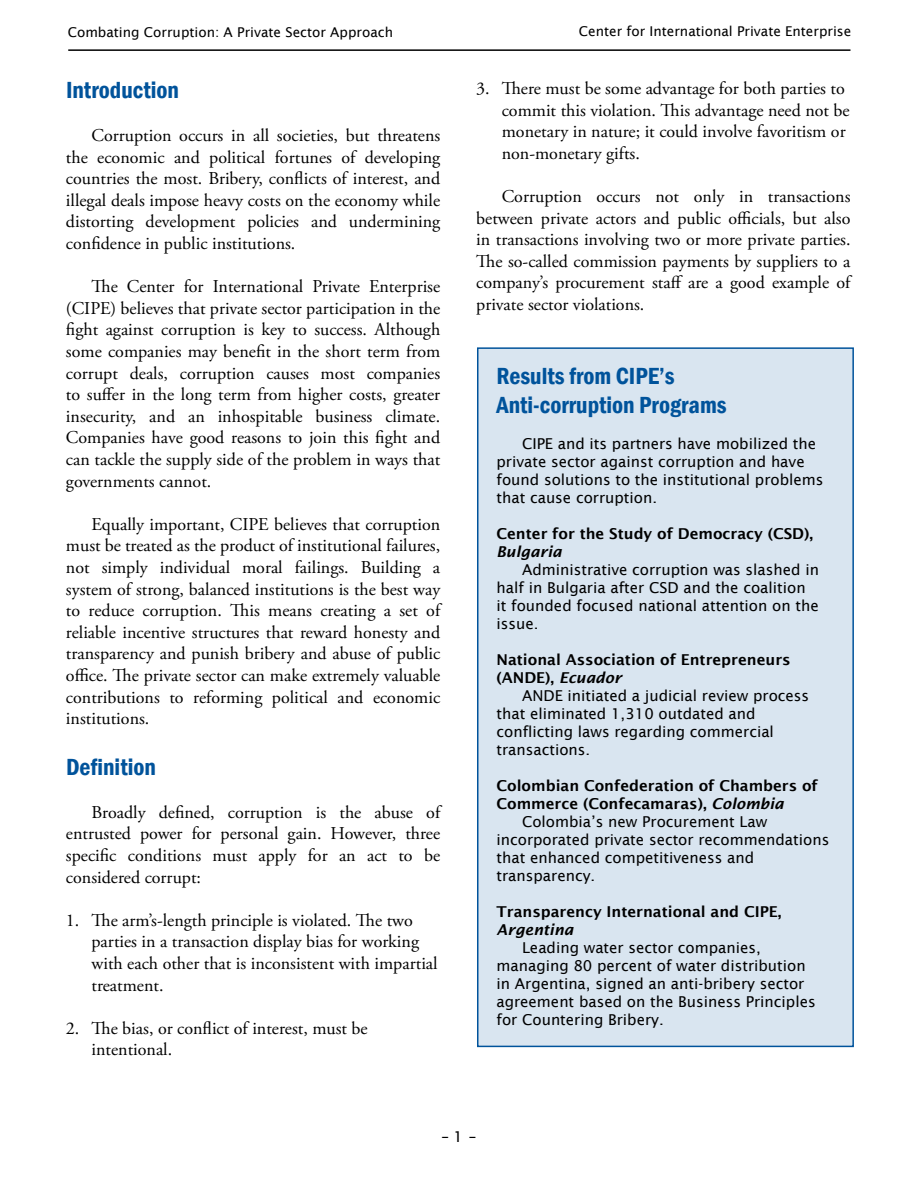
<style>
.page{position:relative;width:918px;height:1188px;background:#fff}
.page>*{position:absolute;margin:0;border:0;box-sizing:border-box;transform-origin:0 0}
.t1{font:600 condensed 24px/28.8px "Franklin Gothic";color:#00539b}
.t2{font:18px/21.6px "Adobe Garamond Pro";color:#000;text-align:justify}
.t3{font:15px/18px "Lucida Sans";color:#000}
.t4{font:600 15px/18px "Lucida Sans";color:#000}
.t5{font:italic 600 15px "Lucida Sans";color:#000}
.t6{font:13.5px "Lucida Sans";color:#000}
.s1{font-style:italic}
</style>
<div class="page">
<hr style="left:68px;top:49px;width:782px;height:2px;background:#000">
<div style="left:478px;top:348px;width:375px;height:698px;background:#d9e5f0"></div>
<div style="left:477px;top:347px;width:377px;height:700px;border:2px solid #00539b"></div>
<p class="t6" style="left:68px;top:24px;width:327px">Combating Corruption: A Private Sector Approach</p>
<p class="t6" style="left:579px;top:24px;width:274px">Center for International Private Enterprise</p>
<h1 class="t1" style="left:66px;top:75px;width:115px">Introduction</h1>
<p class="t2" style="left:66px;top:125px;width:376px;text-indent:26px">Corruption occurs in all societies, but threatens the economic and political fortunes of developing countries the most. Bribery, conflicts of interest, and illegal deals impose heavy costs on the economy while distorting development policies and undermining confidence in public institutions.</p>
<p class="t2" style="left:66px;top:276px;width:376px;text-indent:26px">The Center for International Private Enterprise (CIPE) believes that private sector participation in the fight against corruption is key to success. Although some companies may benefit in the short term from corrupt deals, corruption causes most companies to suffer in the long term from higher costs, greater insecurity, and an inhospitable business climate.<br>Companies have good reasons to join this fight and can tackle the supply side of the problem in ways that governments cannot.</p>
<p class="t2" style="left:66px;top:514px;width:376px;text-indent:26px">Equally important, CIPE believes that corruption must be treated as the product of institutional failures, not simply individual moral failings. Building a system of strong, balanced institutions is the best way to reduce corruption. This means creating a set of reliable incentive structures that reward honesty and transparency and punish bribery and abuse of public office. The private sector can make extremely valuable contributions to reforming political and economic institutions.</p>
<h1 class="t1" style="left:66px;top:752px;width:91px">Definition</h1>
<p class="t2" style="left:66px;top:802px;width:376px;text-indent:26px">Broadly defined, corruption is the abuse of entrusted power for personal gain. However, three specific conditions must apply for an act to be considered corrupt:</p>
<p class="t2" style="left:92px;top:910px;width:348px;text-align:left;text-indent:-26px">1. The arm’s-length principle is violated. The two parties in a transaction display bias for working with each other that is inconsistent with impartial treatment.</p>
<p class="t2" style="left:92px;top:1018px;width:278px;text-indent:-26px">2. The bias, or conflict of interest, must be intentional.</p>
<p class="t2" style="left:502px;top:78px;width:349px;text-align:left;text-indent:-26px">3. There must be some advantage for both parties to commit this violation. This advantage need not be monetary in nature; it could involve favoritism or non-monetary gifts.</p>
<p class="t2" style="left:476px;top:186px;width:376px;text-indent:26px">Corruption occurs not only in transactions between private actors and public officials, but also in transactions involving two or more private parties.<br>The so-called commission payments by suppliers to a company’s procurement staff are a good example of private sector violations.</p>
<h1 class="t1" style="left:496px;top:361px;width:232px">Results from CIPE’s<br>Anti-corruption Programs</h1>
<p class="t3" style="left:496px;top:434px;width:329px;text-indent:26px">CIPE and its partners have mobilized the private sector against corruption and have found solutions to the institutional problems that cause corruption.</p>
<p class="t4" style="left:496px;top:524px;width:318px">Center for the Study of Democracy (CSD),</p>
<p class="t5" style="left:496px;top:543px;width:67px">Bulgaria</p>
<p class="t3" style="left:496px;top:560px;width:324px;text-indent:26px">Administrative corruption was slashed in half in Bulgaria after CSD and the coalition it founded focused national attention on the issue.</p>
<p class="t4" style="left:496px;top:650px;width:296px">National Association of Entrepreneurs (ANDE), <span class="s1">Ecuador</span></p>
<p class="t3" style="left:496px;top:686px;width:314px;text-indent:26px">ANDE initiated a judicial review process that eliminated 1,310 outdated and conflicting laws regarding commercial transactions.</p>
<p class="t4" style="left:496px;top:776px;width:323px">Colombian Confederation of Chambers of</p>
<p class="t4" style="left:496px;top:794px;width:289px">Commerce (Confecamaras), <span class="s1">Colombia</span></p>
<p class="t3" style="left:522px;top:812px;width:247px">Colombia’s new Procurement Law</p>
<p class="t3" style="left:496px;top:830px;width:334px">incorporated private sector recommendations</p>
<p class="t3" style="left:496px;top:848px;width:259px">that enhanced competitiveness and</p>
<p class="t3" style="left:496px;top:866px;width:100px">transparency.</p>
<p class="t4" style="left:496px;top:902px;width:287px">Transparency International and CIPE,</p>
<p class="t5" style="left:496px;top:921px;width:78px">Argentina</p>
<p class="t3" style="left:496px;top:938px;width:321px;text-indent:26px">Leading water sector companies, managing 80 percent of water distribution in Argentina, signed an anti-bribery sector agreement based on the Business Principles for Countering Bribery.</p>
<p class="t3" style="left:441px;top:1128px;width:36px">– 1 –</p>
</div>
